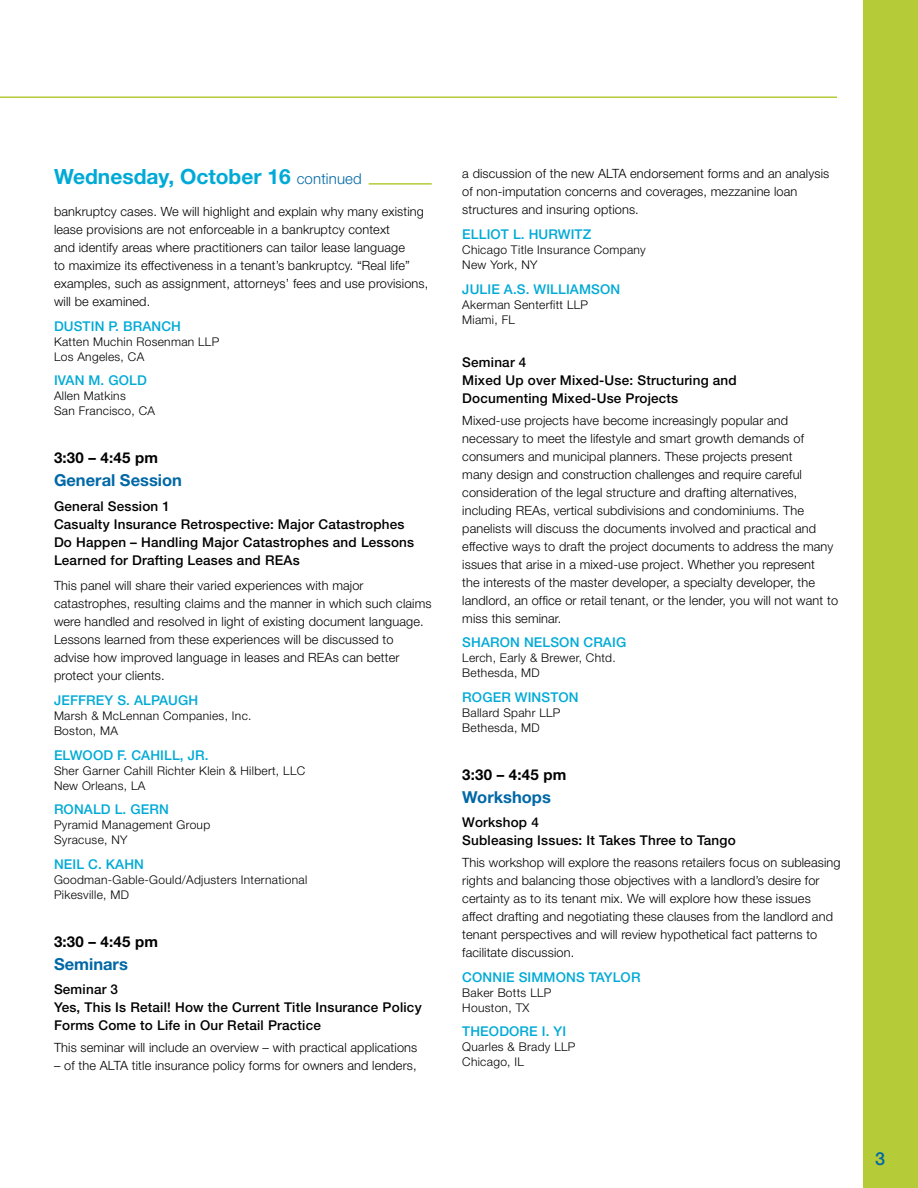
<style>
.page{position:relative;width:918px;height:1188px;background:#fff}
.page>*{position:absolute;margin:0;border:0;box-sizing:border-box;transform-origin:0 0}
.t1{font:700 21px "Helvetica Neue";color:#00aad6}
.t2{font:500 18px "Helvetica Neue";color:#0068a6}
.t3{font:700 16.5px "Helvetica Neue";color:#0068a6}
.t4{font:700 15px "Helvetica Neue";letter-spacing:.015em;color:#000}
.t5{font:500 13.5px/18px "Helvetica Neue";letter-spacing:.015em;color:#000}
.t6{font:500 13.5px "Helvetica Neue";letter-spacing:.01em;color:#00aad6}
.t7{font:300 12.75px/18px "Helvetica Neue";letter-spacing:.01em;color:#000}
.t8{font:300 12px/15px "Helvetica Neue";letter-spacing:.025em;color:#000}
.s1{font-weight:300;font-size:15px;color:#0068a6}
</style>
<div class="page">
<hr style="left:0;top:96px;width:837px;height:2px;background:#b5cb38">
<div style="left:863px;top:0;width:55px;height:1188px;background:#b5cb38"></div>
<hr style="left:369px;top:183px;width:63px;height:2px;background:#b5cb38">
<h1 class="t1" style="left:54px;top:164px;width:309px">Wednesday, October 16 <span class="s1">continued</span></h1>
<p class="t7" style="left:54px;top:202px;width:376px">bankruptcy cases. We will highlight and explain why many existing lease provisions are not enforceable in a bankruptcy context<br>and identify areas where practitioners can tailor lease language<br>to maximize its effectiveness in a tenant’s bankruptcy. “Real life” examples, such as assignment, attorneys’ fees and use provisions, will be examined.</p>
<p class="t6" style="left:54px;top:318px;width:10px">Dust</p>
<p class="t6" style="left:91px;top:318px;width:92px">in P. Branch</p>
<p class="t8" style="left:54px;top:334px;width:167px">Katten Muchin Rosenman LLP<br>Los Angeles, CA</p>
<p class="t6" style="left:54px;top:372px;width:94px">Ivan M. Gold</p>
<p class="t8" style="left:54px;top:388px;width:103px">Allen Matkins<br>San Francisco, CA</p>
<p class="t4" style="left:54px;top:449px;width:106px">3:30 – 4:45 pm</p>
<p class="t3" style="left:54px;top:470px;width:130px">General Session</p>
<p class="t5" style="left:54px;top:497px;width:362px">General Session 1<br>Casualty Insurance Retrospective: Major Catastrophes Do Happen – Handling Major Catastrophes and Lessons Learned for Drafting Leases and REA</p>
<p class="t5" style="left:293px;top:551px;width:9px">s</p>
<p class="t7" style="left:54px;top:576px;width:379px">This panel will share their varied experiences with major catastrophes, resulting claims and the manner in which such claims were handled and resolved in light of existing document language.<br>Lessons learned from these experiences will be discussed to advise how improved language in leases and REAs can better protect your clients.</p>
<p class="t6" style="left:54px;top:692px;width:146px">Jeffrey S. Alpaug h</p>
<p class="t8" style="left:54px;top:708px;width:199px">Marsh &amp; McLennan Companies, Inc.<br>Boston, MA</p>
<p class="t6" style="left:54px;top:747px;width:156px">Elwood F. Cahill, Jr.</p>
<p class="t8" style="left:54px;top:763px;width:253px">Sher Garner Cahill Richter Klein &amp; Hilbert, LLC<br>New Orleans, LA</p>
<p class="t6" style="left:54px;top:801px;width:116px">Ronald L. Gern</p>
<p class="t8" style="left:54px;top:817px;width:158px">Pyramid Management Group<br>Syracuse, NY</p>
<p class="t6" style="left:54px;top:856px;width:91px">Neil C. Kahn</p>
<p class="t8" style="left:54px;top:872px;width:255px">Goodman-Gable-Gould/Adjusters International<br>Pikesville, MD</p>
<p class="t4" style="left:54px;top:932px;width:106px">3:30 – 4:45 pm</p>
<p class="t3" style="left:54px;top:953px;width:75px">Seminars</p>
<p class="t5" style="left:54px;top:980px;width:369px">Seminar 3<br>Yes, This Is Retail! How the Current Title Insurance Policy<br>Forms Come to Life in Our Retail Practice</p>
<p class="t7" style="left:54px;top:1038px;width:365px">This seminar will include an overview – with practical applications</p>
<p class="t7" style="left:54px;top:1056px;width:364px">– of the ALTA title insurance policy forms for owners and lenders,</p>
<p class="t7" style="left:462px;top:164px;width:369px">a discussion of the new ALTA endorsement forms and an analysis of non-imputation concerns and coverages, mezzanine loan structures and insuring options.</p>
<p class="t6" style="left:462px;top:226px;width:130px">Elliot L. Hu rwitz</p>
<p class="t8" style="left:462px;top:242px;width:185px">Chicago Title Insurance Company<br>New York, NY</p>
<p class="t6" style="left:462px;top:281px;width:159px">Julie A.S. Williamson</p>
<p class="t8" style="left:462px;top:297px;width:127px">Akerman Senterfitt LLP<br>Miami, FL</p>
<p class="t5" style="left:462px;top:353px;width:276px">Seminar 4<br>Mixed Up over Mixed-Use: Structuring and<br>Documenting Mixed-Use Projects</p>
<p class="t7" style="left:462px;top:411px;width:377px">Mixed-use projects have become increasingly popular and necessary to meet the lifestyle and smart growth demands of consumers and municipal planners. These projects present<br>many design and construction challenges and require careful consideration of the legal structure and drafting alternatives, including REAs, vertical subdivisions and condominiums. The panelists will discuss the documents involved and practical and effective ways to draft the project documents to address the many issues that arise in a mixed-use project. Whether you represent<br>the interests of the master developer, a specialty developer, the landlord, an office or retail tenant, or the lender, you will not want to miss this seminar.</p>
<p class="t6" style="left:462px;top:634px;width:163px">Sharon Nelson Craig</p>
<p class="t8" style="left:462px;top:650px;width:155px">Lerch, Early &amp; Brewer, Chtd.<br>Bethesda, MD</p>
<p class="t6" style="left:462px;top:689px;width:118px">Rog er Winston</p>
<p class="t8" style="left:462px;top:705px;width:100px">Ballard Spahr LLP<br>Bethesda, MD</p>
<p class="t4" style="left:462px;top:765px;width:106px">3:30 – 4:45 pm</p>
<p class="t3" style="left:462px;top:786px;width:90px">Workshops</p>
<p class="t5" style="left:462px;top:813px;width:275px">Workshop 4<br>Subleasing Issues: It Takes Three to Tango</p>
<p class="t7" style="left:462px;top:853px;width:380px">This workshop will explore the reasons retailers focus on subleasing rights and balancing those objectives with a landlord’s desire for certainty as to its tenant mix. We will explore how these issues affect drafting and negotiating these clauses from the landlord and tenant perspectives and will review hypothetical fact patterns to facilitate discussion.</p>
<p class="t6" style="left:462px;top:969px;width:180px">Connie Simmons Taylor</p>
<p class="t8" style="left:462px;top:985px;width:91px">Baker Botts LLP<br>Houston, TX</p>
<p class="t6" style="left:462px;top:1023px;width:105px">Theodore I. Yi</p>
<p class="t8" style="left:462px;top:1039px;width:115px">Quarles &amp; Brady LLP<br>Chicago, IL</p>
<h2 class="t2" style="left:875px;top:1148px;width:12px">3</h2>
</div>
